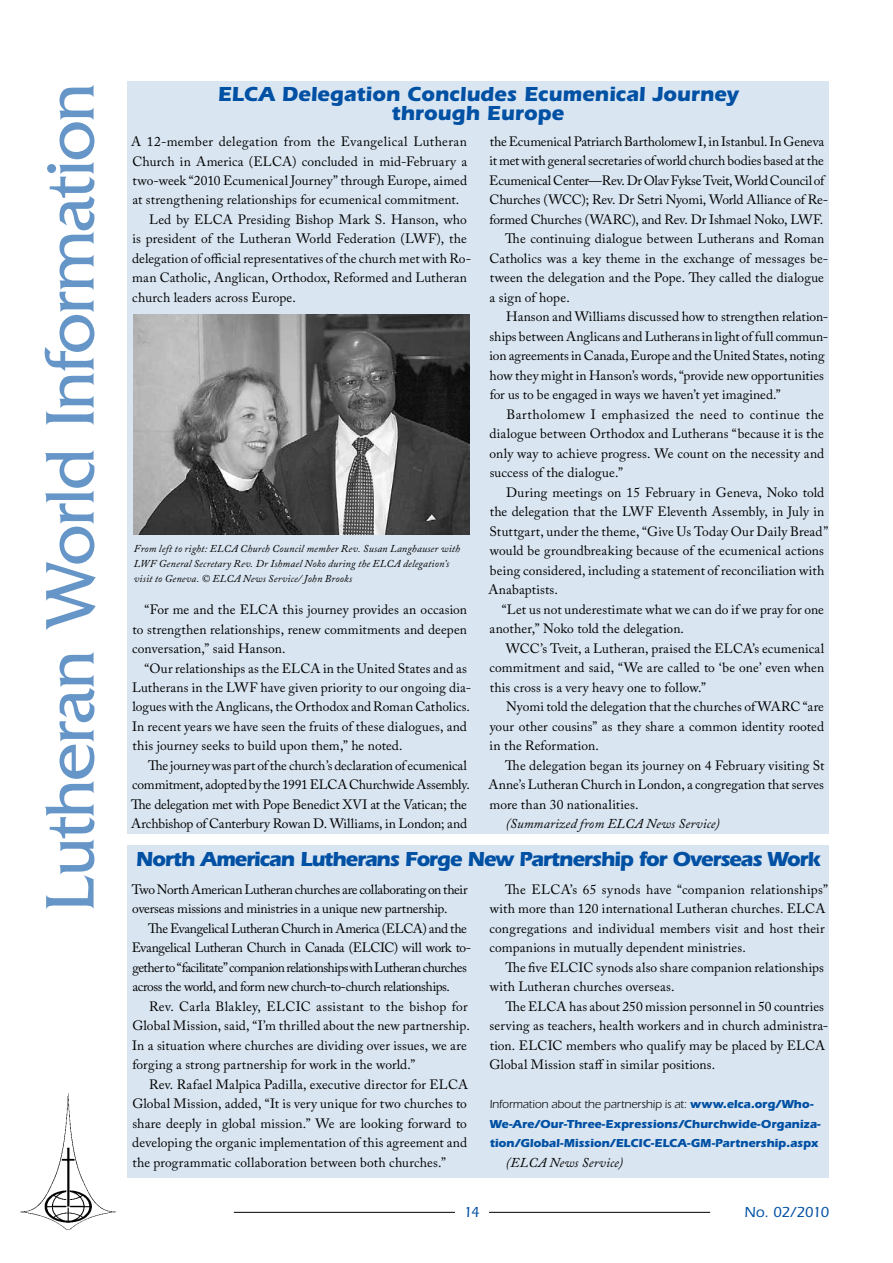
<style>
.page{position:relative;width:893px;height:1263px;background:#fff}
.page>*{position:absolute;margin:0;border:0;box-sizing:border-box;transform-origin:0 0}
.t1{font:72px "Friz Quadrata";letter-spacing:-.02em;color:#6696c8}
.t2{font:700 21px "Itc Eras";letter-spacing:-.05em;color:#0050a4}
.t3{font:700 21px/19.5px "Itc Eras";letter-spacing:-.005em;color:#0050a4;text-align:center}
.t4{font:500 15px "Itc Eras";letter-spacing:-.055em;color:#0050a4}
.t5{font:13.5px/19.5px "Adobe Caslon Pro";letter-spacing:.005em;color:#000}
.t6{font:13.5px/19.5px "Adobe Caslon Pro";letter-spacing:-.035em;color:#000}
.t7{font:13.5px/19.5px "Adobe Caslon Pro";letter-spacing:-.015em;color:#000}
.t8{font:13.5px/19.5px "Adobe Caslon Pro";letter-spacing:-.02em;color:#000}
.t9{font:13.5px "Adobe Caslon Pro";letter-spacing:.03em;color:#000}
.t10{font:italic 13.5px "Adobe Caslon Pro";letter-spacing:.01em;color:#000}
.t11{font:700 12px/19.5px "Itc Eras";letter-spacing:-.005em;color:#0050a4}
.t12{font:italic 10.5px/15px "Adobe Caslon Pro";letter-spacing:.02em;color:#000}
.s1{font-weight:400;color:#000}
</style>
<div class="page">
<hr style="left:489px;top:1212px;width:221px;height:1px;background:#000">
<hr style="left:234px;top:1212px;width:221px;height:1px;background:#000">
<img style="left:20px;top:1093px;width:96px;height:137px">
<div style="left:128px;top:81px;width:701px;height:752px;background:#d9e5f1"></div>
<div style="left:128px;top:845px;width:701px;height:333px;background:#d9e5f1"></div>
<img style="left:133px;top:315px;width:336px;height:220px">
<h1 class="t1" style="left:30px;top:912px;width:830px;rotate:-90deg">Lutheran World Information</h1>
<h2 class="t3" style="left:218px;top:84px;width:523px">ELCA Delegation Concludes Ecumenical Journey through Europe</h2>
<p class="t9" style="left:131px;top:133px;width:337px">A 12-member delegation from the Evangelical Lutheran</p>
<p class="t5" style="left:132px;top:151px;width:336px">Church in America (ELCA) concluded in mid-February a</p>
<p class="t5" style="left:132px;top:171px;width:336px">two-week “2010 Ecumenical Journey” through Europe, aimed</p>
<p class="t5" style="left:132px;top:190px;width:328px">at strengthening relationships for ecumenical commitment.</p>
<p class="t5" style="left:149px;top:210px;width:319px">Led by ELCA Presiding Bishop Mark S. Hanson, who</p>
<p class="t5" style="left:132px;top:229px;width:336px">is president of the Lutheran World Federation (LWF), the</p>
<p class="t5" style="left:132px;top:249px;width:340px">delegation of official representatives of the church met with Ro-</p>
<p class="t5" style="left:132px;top:268px;width:336px">man Catholic, Anglican, Orthodox, Reformed and Lutheran</p>
<p class="t5" style="left:132px;top:288px;width:165px">church leaders across Europe.</p>
<p class="t12" style="left:134px;top:541px;width:328px">From left to right: ELCA Church Council member Rev. Susan Langhauser with<br>LWF General Secretary Rev. Dr Ishmael Noko during the ELCA delegation’s visit to Geneva. © ELCA News Service/ John Brooks</p>
<p class="t5" style="left:132px;top:600px;width:336px;text-align:justify;text-indent:12px">“For me and the ELCA this journey provides an occasion to strengthen relationships, renew commitments and deepen conversation,” said Hanson.</p>
<p class="t5" style="left:132px;top:658px;width:341px;text-indent:12px">“Our relationships as the ELCA in the United States and as Lutherans in the LWF have given priority to our ongoing dia&shy;logues with the Anglicans, the Orthodox and Roman Catholics.<br>In recent years we have seen the fruits of these dialogues, and this journey seeks to build upon them,” he noted.</p>
<p class="t7" style="left:131px;top:755px;width:340px;text-indent:17px">The journey was part of the church’s declaration of ecumenical commitment, adopted by the 1991 ELCA Churchwide Assembly.<br>The delegation met with Pope Benedict XVI at the Vatican; the Archbishop of Canterbury Rowan D. Williams, in London; and</p>
<p class="t5" style="left:490px;top:131px;width:336px">the Ecumenical Patriarch Bartholomew I, in Istanbul. In Geneva</p>
<p class="t5" style="left:490px;top:151px;width:336px">it met with general secretaries of world church bodies based at the</p>
<p class="t8" style="left:489px;top:170px;width:337px">Ecumenical Center—Rev. Dr Olav Fykse Tveit, World Council of</p>
<p class="t5" style="left:490px;top:190px;width:340px">Churches (WCC); Rev. Dr Setri Nyomi, World Alliance of Re-</p>
<p class="t5" style="left:490px;top:209px;width:335px">formed Churches (WARC), and Rev. Dr Ishmael Noko, LWF.</p>
<p class="t5" style="left:505px;top:229px;width:320px">The continuing dialogue between Lutherans and Roman</p>
<p class="t5" style="left:490px;top:248px;width:340px">Catholics was a key theme in the exchange of messages be-</p>
<p class="t5" style="left:490px;top:268px;width:336px">tween the delegation and the Pope. They called the dialogue</p>
<p class="t5" style="left:490px;top:287px;width:82px">a sign of hope.</p>
<p class="t5" style="left:506px;top:307px;width:324px">Hanson and Williams discussed how to strengthen relation-</p>
<p class="t5" style="left:490px;top:326px;width:340px">ships between Anglicans and Lutherans in light of full commun-</p>
<p class="t5" style="left:490px;top:346px;width:336px">ion agreements in Canada, Europe and the United States, noting</p>
<p class="t5" style="left:490px;top:365px;width:336px">how they might in Hanson’s words, “provide new opportunities</p>
<p class="t5" style="left:490px;top:385px;width:293px">for us to be engaged in ways we haven’t yet imagined.”</p>
<p class="t9" style="left:506px;top:406px;width:319px">Bartholomew I emphasized the need to continue the</p>
<p class="t5" style="left:489px;top:424px;width:336px">dialogue between Orthodox and Lutherans “because it is the</p>
<p class="t5" style="left:489px;top:443px;width:336px">only way to achieve progress. We count on the necessity and</p>
<p class="t5" style="left:490px;top:463px;width:135px">success of the dialogue.”</p>
<p class="t5" style="left:506px;top:482px;width:320px">During meetings on 15 February in Geneva, Noko told</p>
<p class="t5" style="left:490px;top:502px;width:336px">the delegation that the LWF Eleventh Assembly, in July in</p>
<p class="t5" style="left:490px;top:521px;width:340px">Stuttgart, under the theme, “Give Us Today Our Daily Bread”</p>
<p class="t5" style="left:490px;top:541px;width:336px">would be groundbreaking because of the ecumenical actions</p>
<p class="t5" style="left:490px;top:560px;width:336px">being considered, including a statement of reconciliation with</p>
<p class="t5" style="left:488px;top:580px;width:71px">Anabaptists.</p>
<p class="t5" style="left:502px;top:599px;width:324px">“Let us not underestimate what we can do if we pray for one</p>
<p class="t5" style="left:490px;top:619px;width:196px">another,” Noko told the delegation.</p>
<p class="t5" style="left:506px;top:638px;width:320px">WCC’s Tveit, a Lutheran, praised the ELCA’s ecumenical</p>
<p class="t5" style="left:489px;top:658px;width:336px">commitment and said, “We are called to ‘be one’ even when</p>
<p class="t5" style="left:490px;top:677px;width:218px">this cross is a very heavy one to follow.”</p>
<p class="t5" style="left:506px;top:697px;width:319px">Nyomi told the delegation that the churches of WARC “are</p>
<p class="t5" style="left:490px;top:716px;width:336px">your other cousins” as they share a common identity rooted</p>
<p class="t5" style="left:490px;top:736px;width:111px">in the Reformation.</p>
<p class="t5" style="left:505px;top:755px;width:321px">The delegation began its journey on 4 February visiting St</p>
<p class="t5" style="left:488px;top:775px;width:337px">Anne’s Lutheran Church in London, a congregation that serves</p>
<p class="t5" style="left:489px;top:794px;width:150px">more than 30 nationalities.</p>
<p class="t10" style="left:506px;top:816px;width:215px">(Summarized from ELCA News Service)</p>
<h2 class="t2" style="left:136px;top:847px;width:686px">North American Lutherans Forge New Partnership for Overseas Work</h2>
<p class="t8" style="left:132px;top:879px;width:337px">Two North American Lutheran churches are collaborating on their overseas missions and ministries in a unique new partnership.</p>
<p class="t6" style="left:132px;top:918px;width:341px;text-indent:16px">The Evangelical Lutheran Church in America (ELCA) and the Evangelical Lutheran Church in Canada (ELCIC) will work to&shy;gether to “facilitate” companion relationships with Lutheran churches across the world, and form new church-to-church relationships.</p>
<p class="t5" style="left:132px;top:996px;width:339px;text-indent:17px">Rev. Carla Blakley, ELCIC assistant to the bishop for Global Mission, said, “I’m thrilled about the new partnership.<br>In a situation where churches are dividing over issues, we are forging a strong partnership for work in the world.”</p>
<p class="t5" style="left:132px;top:1074px;width:337px;text-align:justify;text-indent:17px">Rev. Rafael Malpica Padilla, executive director for ELCA Global Mission, added, “It is very unique for two churches to share deeply in global mission.” We are looking forward to developing the organic implementation of this agreement and the programmatic collaboration between both churches.”</p>
<p class="t5" style="left:489px;top:879px;width:340px;text-indent:16px">The ELCA’s 65 synods have “companion relationships” with more than 120 international Lutheran churches. ELCA congregations and individual members visit and host their companions in mutually dependent ministries.</p>
<p class="t5" style="left:490px;top:957px;width:336px;text-indent:16px">The five ELCIC synods also share companion relationships with Lutheran churches overseas.</p>
<p class="t5" style="left:490px;top:996px;width:340px;text-indent:16px">The ELCA has about 250 mission personnel in 50 countries serving as teachers, health workers and in church administra&shy;tion. ELCIC members who qualify may be placed by ELCA Global Mission staff in similar positions.</p>
<p class="t11" style="left:490px;top:1095px;width:333px"><span class="s1">Information about the partnership is at:</span> www.elca.org/Who-<br>We-Are/Our-Three-Expressions/Churchwide-Organiza&shy;tion/Global-Mission/ELCIC-ELCA-GM-Partnership.aspx</p>
<p class="t10" style="left:506px;top:1154px;width:119px">(ELCA News Service)</p>
<p class="t4" style="left:464px;top:1203px;width:18px">14</p>
<p class="t4" style="left:744px;top:1203px;width:86px">No. 02/2010</p>
</div>
